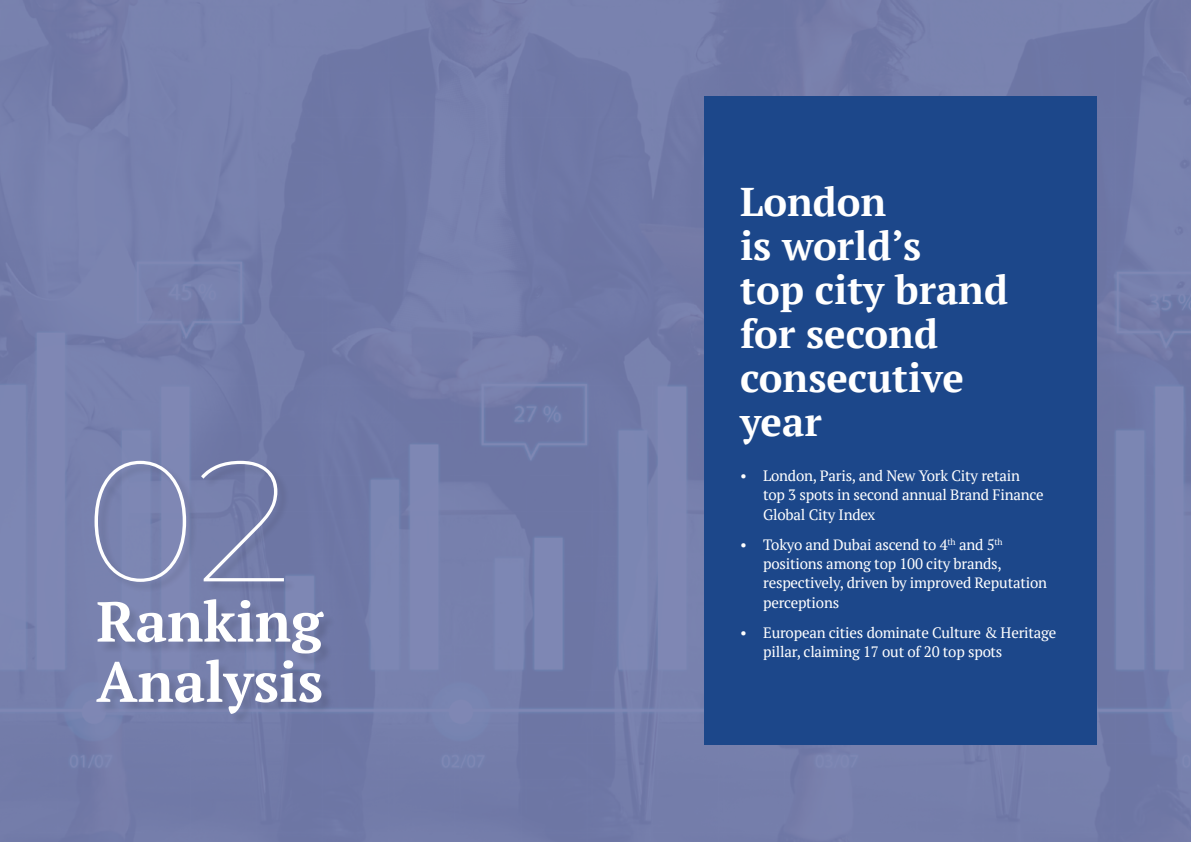
<style>
.page{position:relative;width:1191px;height:842px;background:#fff}
.page>*{position:absolute;margin:0;border:0;box-sizing:border-box;transform-origin:0 0}
.t1{font:100 171.5px "Montserrat";color:#fff}
.t2{font:700 56.3px/60.2px "PT Serif";color:#fff}
.t3{font:700 40px/44px "PT Serif";color:#fff}
.t4{font:15px/19.3px "PT Serif";letter-spacing:-.015em;color:#fff}
</style>
<div class="page">
<img style="left:603px;top:1px;width:588px;height:841px">
<div style="left:96px;top:461px;width:240px;height:265px;background:#757eaa"></div>
<div style="left:704px;top:97px;width:393px;height:648px;background:#1c478a"></div>
<h1 class="t1" style="left:84px;top:406px;width:209px">02</h1>
<h2 class="t2" style="left:96px;top:591px;width:228px">Ranking<br>Analysis</h2>
<h3 class="t3" style="left:740px;top:179px;width:269px">London<br>is world’s<br>top city brand for second consecutive year</h3>
<p class="t4" style="left:763px;top:466px;width:282px;text-indent:-23px">• London, Paris, and New York City retain top 3 spots in second annual Brand Finance<br>Global City Index</p>
<p class="t4" style="left:763px;top:535px;width:285px;text-indent:-23px">• Tokyo and Dubai ascend to 4<sup>th</sup> and 5<sup>th </sup>positions among top 100 city brands, respectively, driven by improved Reputation perceptions</p>
<p class="t4" style="left:763px;top:623px;width:295px;text-indent:-23px">• European cities dominate Culture &amp; Heritage pillar, claiming 17 out of 20 top spots</p>
</div>
